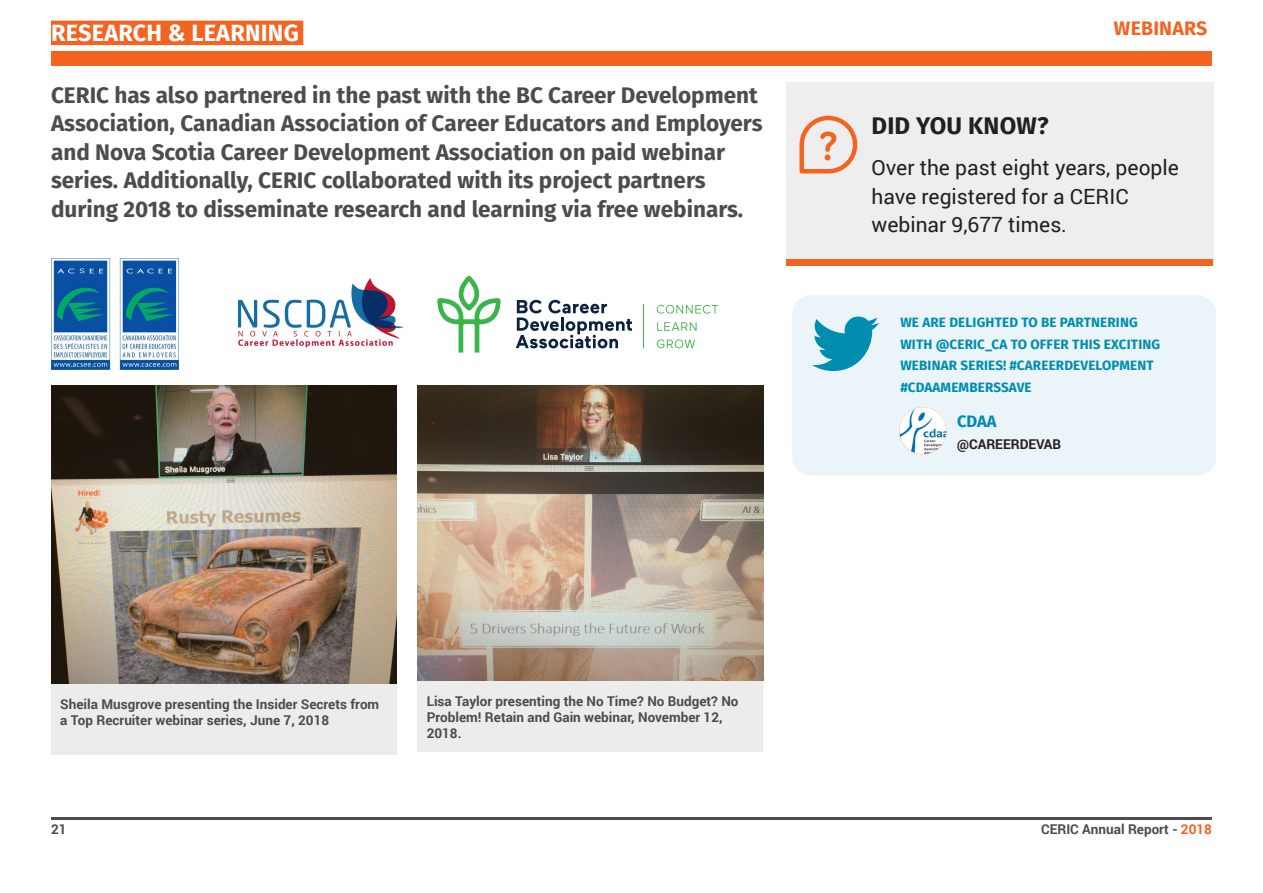
<style>
.page{position:relative;width:1263px;height:893px;background:#fff}
.page>*{position:absolute;margin:0;border:0;box-sizing:border-box;transform-origin:0 0}
.Big_Title{font:700 24px "Fira Sans";letter-spacing:.01em;color:#231f20}
.Big_Heading{font:700 23.4px "Fira Sans";letter-spacing:.01em;color:#fff}
.Font_size-12{font:700 22.5px/28.5px "Fira Sans";color:#4b4c4d}
.Body_Text{font:21px/28.5px "Roboto";color:#231f20}
.Descreption{font:700 19.5px "Fira Sans";letter-spacing:.01em;color:#f36421}
.Body_Text-2{font:700 16.5px "Fira Sans";color:#008db0}
.Text_Size-9{font:700 13.5px/16.2px "Roboto";color:#4b4c4d}
.Big_Title-2{font:700 13.5px/21.6px "Fira Sans";letter-spacing:.01em;color:#008db0}
.Big_Title-3{font:700 13.5px "Roboto";color:#231f20}
.s1{color:#f36421}
</style>
<div class="page">
<div style="left:51px;top:51px;width:1161px;height:14px;background:#f36421"></div>
<hr style="left:51px;top:818px;width:1161px;height:2px;background:#4b4c4d">
<div style="left:51px;top:21px;width:252px;height:24px;background:#f36421"></div>
<div style="left:792px;top:295px;width:424px;height:180px;background:#ebf4f8;border-radius:18px"></div>
<svg style="left:812px;top:316px;width:67px;height:55px"></svg>
<img style="left:899px;top:407px;width:47px;height:47px;border-radius:24px">
<img style="left:51px;top:385px;width:346px;height:299px">
<img style="left:417px;top:385px;width:346px;height:296px">
<div style="left:786px;top:82px;width:427px;height:183px;background:#eeeeef"></div>
<div style="left:786px;top:259px;width:427px;height:6px;background:#f36421"></div>
<svg style="left:799px;top:116px;width:58px;height:58px"></svg>
<img style="left:51px;top:259px;width:127px;height:111px">
<img style="left:238px;top:278px;width:166px;height:70px">
<svg style="left:516px;top:300px;width:116px;height:48px"></svg>
<svg style="left:657px;top:305px;width:61px;height:9px"></svg>
<svg style="left:657px;top:322px;width:39px;height:9px"></svg>
<svg style="left:657px;top:339px;width:38px;height:9px"></svg>
<hr style="left:644px;top:304px;width:1px;height:44px;background:#3ab54a">
<svg style="left:437px;top:276px;width:64px;height:77px"></svg>
<div style="left:51px;top:684px;width:346px;height:70px;background:#ececec"></div>
<div style="left:417px;top:681px;width:346px;height:70px;background:#ececec"></div>
<p class="Big_Heading" style="left:51px;top:13px;width:249px">RESEARCH &amp; LEARNING</p>
<p class="Font_size-12" style="left:51px;top:79px;width:713px">CERIC has also partnered in the past with the BC Career Development Association, Canadian Association of Career Educators and Employers and Nova Scotia Career Development Association on paid webinar series. Additionally, CERIC collaborated with its project partners during 2018 to disseminate research and learning via free webinars.</p>
<p class="Text_Size-9" style="left:60px;top:696px;width:321px">Sheila Musgrove presenting the Insider Secrets from a Top Recruiter webinar series, June 7, 2018</p>
<p class="Text_Size-9" style="left:427px;top:692px;width:313px">Lisa Taylor presenting the No Time? No Budget? No<br>Problem! Retain and Gain webinar, November 12,<br>2018.</p>
<p class="Descreption" style="left:1114px;top:12px;width:95px">WEBINARS</p>
<p class="Big_Title" style="left:871px;top:106px;width:179px">DID YOU KNOW?</p>
<p class="Body_Text" style="left:871px;top:153px;width:309px">Over the past eight years, people have registered for a CERIC webinar 9,677 times.</p>
<p class="Big_Title-2" style="left:900px;top:311px;width:261px">WE ARE DELIGHTED TO BE PARTNERING<br>WITH @CERIC_CA TO OFFER THIS EXCITING<br>WEBINAR SERIES! #CAREERDEVELOPMENT #CDAAMEMBERSSAVE</p>
<p class="Body_Text-2" style="left:957px;top:407px;width:41px">CDAA</p>
<p class="Big_Title-3" style="left:957px;top:435px;width:106px">@CAREERDEVAB</p>
<p class="Text_Size-9" style="left:51px;top:820px;width:17px">21</p>
<p class="Text_Size-9" style="left:1041px;top:820px;width:172px">CERIC Annual Report - <span class="s1">2018</span></p>
</div>
